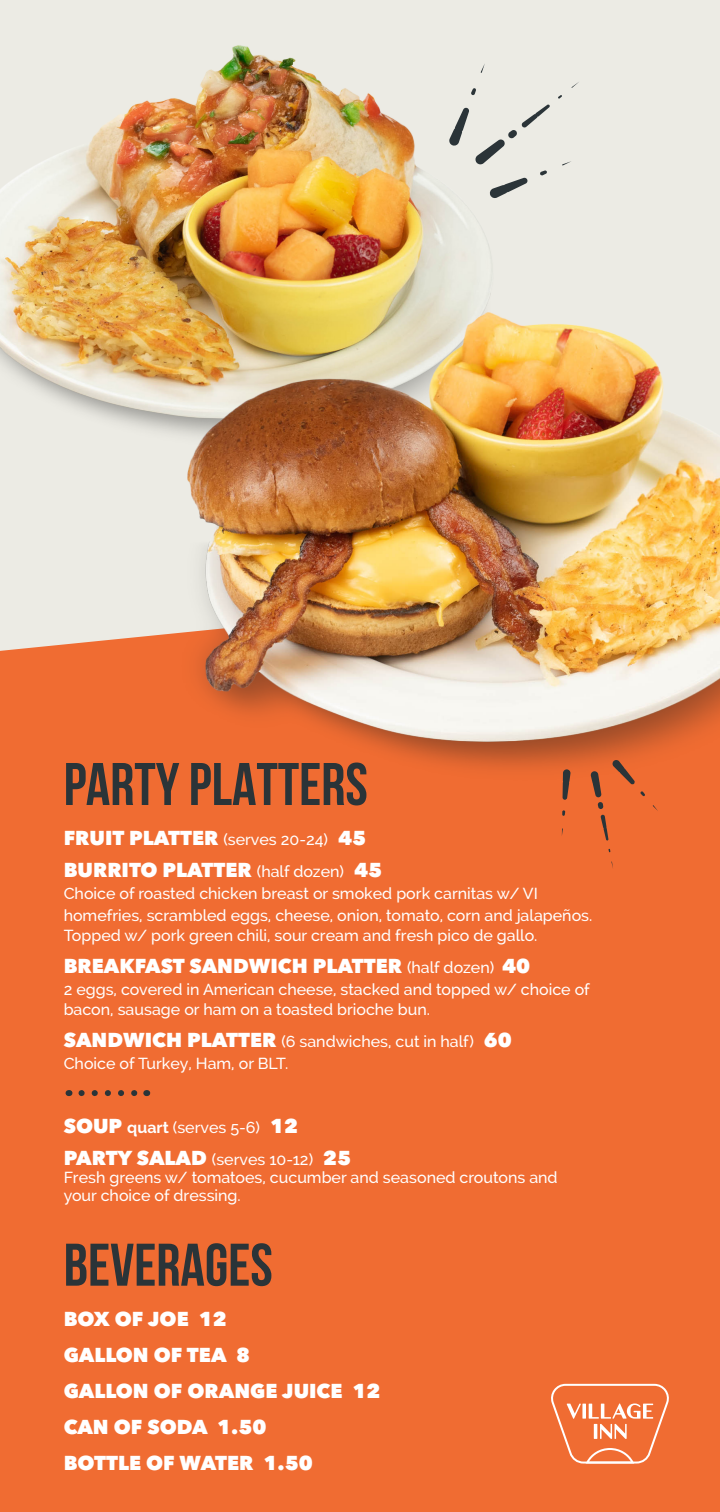
<style>
.page{position:relative;width:720px;height:1512px;background:#f06c32}
.page>*{position:absolute;margin:0;border:0;box-sizing:border-box;transform-origin:0 0}
.t1{font:700 60px "Bebas Neue";color:#2b3438}
.t2{font:800 20px "Avenir Next LT Pro";color:#fff}
.t3{font:500 16px/22px "Raleway";color:#fff}
.s1{font-family:"Raleway";font-weight:500;font-size:16px}
.s2{font-family:"Avenir Next LT Pro";font-weight:800;font-size:20px}
.s3{font-weight:700}
</style>
<div class="page">
<div style="left:0;top:0;width:720px;height:651px;background:#ecebe4"></div>
<svg style="left:81px;top:1090px;width:57px;height:6px"></svg>
<img style="left:0;top:15px;width:609px;height:455px">
<img style="left:101px;top:262px;width:619px;height:537px">
<svg style="left:572px;top:82px;width:7px;height:6px"></svg>
<svg style="left:558px;top:95px;width:4px;height:4px"></svg>
<svg style="left:562px;top:161px;width:10px;height:5px"></svg>
<svg style="left:475px;top:104px;width:75px;height:95px"></svg>
<svg style="left:481px;top:63px;width:4px;height:10px"></svg>
<svg style="left:471px;top:88px;width:5px;height:7px"></svg>
<svg style="left:449px;top:107px;width:20px;height:39px"></svg>
<svg style="left:601px;top:815px;width:8px;height:26px"></svg>
<svg style="left:590px;top:771px;width:13px;height:38px"></svg>
<svg style="left:562px;top:810px;width:3px;height:6px"></svg>
<svg style="left:563px;top:769px;width:8px;height:31px"></svg>
<svg style="left:640px;top:791px;width:5px;height:5px"></svg>
<svg style="left:612px;top:760px;width:23px;height:25px"></svg>
<svg style="left:551px;top:1384px;width:118px;height:80px"></svg>
<p class="t1" style="left:64px;top:751px;width:306px">PARTY PLATTERS</p>
<p class="t2" style="left:64px;top:826px;width:304px">FRUIT PLATTER <span class="s1">(serves 20-24)</span> 45</p>
<p class="t2" style="left:64px;top:858px;width:320px">BURRITO PLATTER <span class="s1">(half dozen)</span> 45</p>
<p class="t3" style="left:64px;top:882px;width:530px">Choice of roasted chicken breast or smoked pork carnitas w/ VI homefries, scrambled eggs, cheese, onion, tomato, corn and jalapeños.</p>
<p class="t3" style="left:64px;top:924px;width:475px">Topped w/ pork green chili, sour cream and fresh pico de gallo.</p>
<p class="t2" style="left:64px;top:954px;width:468px">BREAKFAST SANDWICH PLATTER <span class="s1">(half dozen)</span> 40</p>
<p class="t3" style="left:64px;top:979px;width:528px;line-height:20px">2 eggs, covered in American cheese, stacked and topped w/ choice of bacon, sausage or ham on a toasted brioche bun.</p>
<p class="t3" style="left:64px;top:1030px;width:450px"><span class="s2">SANDWICH PLATTER</span> (6 sandwiches, cut in half) <span class="s2">60</span></p>
<p class="t3" style="left:64px;top:1052px;width:226px">Choice of Turkey, Ham, or BLT.</p>
<p class="t3" style="left:64px;top:1116px;width:236px"><span class="s2">SOUP</span> <span class="s3">quart</span> (serves 5-6) <span class="s2">12</span></p>
<p class="t3" style="left:64px;top:1148px;width:289px"><span class="s2">PARTY SALAD</span> (serves 10-12) <span class="s2">25</span></p>
<p class="t3" style="left:64px;top:1166px;width:496px">Fresh greens w/ tomatoes, cucumber and seasoned croutons and</p>
<p class="t3" style="left:64px;top:1184px;width:179px">your choice of dressing.</p>
<p class="t1" style="left:64px;top:1232px;width:211px">BEVERAGES</p>
<p class="t2" style="left:64px;top:1306px;width:165px">BOX OF JOE 12</p>
<p class="t2" style="left:64px;top:1342px;width:188px">GALLON OF TEA 8</p>
<p class="t2" style="left:64px;top:1378px;width:318px">GALLON OF ORANGE JUICE 12</p>
<p class="t2" style="left:64px;top:1414px;width:204px">CAN OF SODA 1.50</p>
<p class="t2" style="left:64px;top:1450px;width:251px">BOTTLE OF WATER 1.50</p>
</div>
